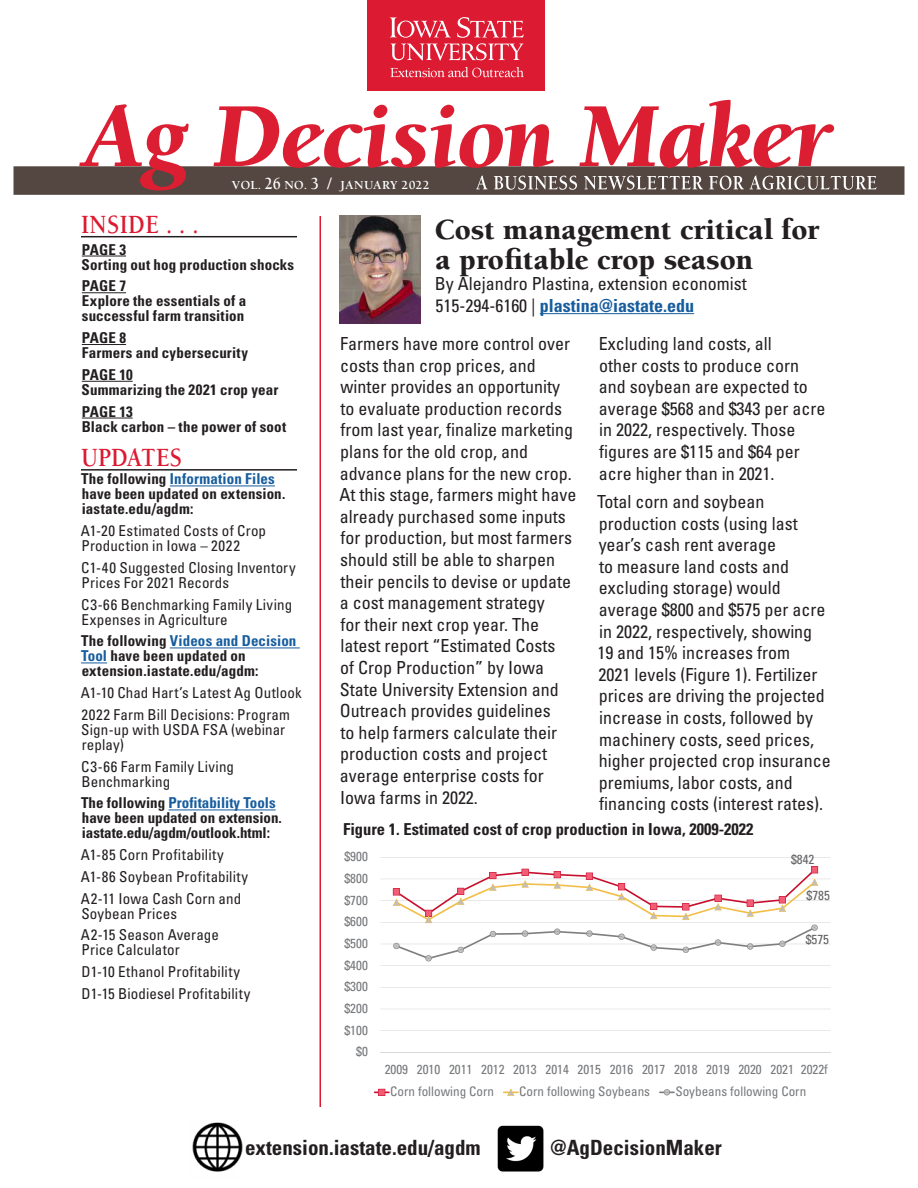
<style>
.page{position:relative;width:918px;height:1188px;background:#fff}
.page>*{position:absolute;margin:0;border:0;box-sizing:border-box;transform-origin:0 0}
.H1_headlines{font:900 30px/30px "Berkeley Std";color:#231f20}
.t1{font:700 27px "Berkeley Std";letter-spacing:.02em;color:#dc1a32;scale:.85 1}
.t2{font:700 condensed 21px "Univers LT Std";color:#231f20}
.copy{font:condensed 18px/21.6px "Univers LT Std";color:#231f20}
.captions{font:700 condensed 16.5px "Univers LT Std";color:#231f20}
.copy_-_inside_and_ha{font:condensed 15px/15px "Univers LT Std";letter-spacing:.01em;color:#231f20}
.copy_-_inside_and_ha-2{font:700 condensed 15px/15px "Univers LT Std";letter-spacing:.01em;color:#231f20}
.t3{font:condensed 13.2px/22.4px "Univers LT Std";color:#76787b}
.t4{font:condensed 13.2px "Univers LT Std";color:#636366}
.copy_-_inside_and_ha-3{font:700 12.6px "Berkeley Std";letter-spacing:.02em;color:#fff}
.s1{font-size:17.4px}
.s2{color:#175d9e}
.s3{font-weight:700;color:#175d9e}
</style>
<div class="page">
<div style="left:14px;top:166px;width:890px;height:29px;background:#544640"></div>
<div style="left:368px;top:0;width:177px;height:91px;background:#dc1a32"></div>
<svg style="left:476px;top:176px;width:400px;height:14px"></svg>
<svg style="left:390px;top:17px;width:134px;height:44px"></svg>
<svg style="left:390px;top:67px;width:134px;height:10px"></svg>
<hr style="left:81px;top:469px;width:216px;height:2px;background:#231f20">
<hr style="left:320px;top:216px;width:1px;height:891px;background:#dc1a32">
<hr style="left:81px;top:236px;width:216px;height:1px;background:#231f20">
<svg style="left:79px;top:104px;width:110px;height:86px"></svg>
<svg style="left:214px;top:105px;width:340px;height:63px"></svg>
<svg style="left:579px;top:100px;width:255px;height:68px"></svg>
<img style="left:192px;top:1122px;width:51px;height:50px">
<img style="left:497px;top:1125px;width:47px;height:47px">
<hr style="left:540px;top:313px;width:154px;height:1px;background:#175d9e">
<hr style="left:82px;top:256px;width:44px;height:1px;background:#231f20">
<hr style="left:82px;top:292px;width:44px;height:1px;background:#231f20">
<hr style="left:82px;top:344px;width:44px;height:1px;background:#231f20">
<hr style="left:82px;top:381px;width:51px;height:1px;background:#231f20">
<hr style="left:82px;top:418px;width:51px;height:1px;background:#231f20">
<hr style="left:170px;top:486px;width:105px;height:1px;background:#175d9e">
<hr style="left:170px;top:648px;width:130px;height:1px;background:#175d9e">
<svg style="left:81px;top:663px;width:26px;height:1px"></svg>
<hr style="left:169px;top:810px;width:107px;height:1px;background:#175d9e">
<img style="left:340px;top:215px;width:81px;height:108px">
<hr style="left:380px;top:1030px;width:451px;height:1px;background:#d9d9d9">
<hr style="left:380px;top:1009px;width:451px;height:1px;background:#d9d9d9">
<hr style="left:380px;top:987px;width:451px;height:1px;background:#d9d9d9">
<hr style="left:380px;top:965px;width:451px;height:1px;background:#d9d9d9">
<hr style="left:380px;top:944px;width:451px;height:1px;background:#d9d9d9">
<hr style="left:380px;top:922px;width:451px;height:1px;background:#d9d9d9">
<hr style="left:380px;top:900px;width:451px;height:1px;background:#d9d9d9">
<hr style="left:380px;top:879px;width:451px;height:1px;background:#d9d9d9">
<hr style="left:380px;top:857px;width:451px;height:1px;background:#d9d9d9">
<hr style="left:380px;top:1052px;width:451px;height:1px;background:#d9d9d9">
<svg style="left:393px;top:866px;width:425px;height:96px"></svg>
<svg style="left:374px;top:1089px;width:16px;height:7px"></svg>
<svg style="left:503px;top:1089px;width:16px;height:7px"></svg>
<svg style="left:659px;top:1089px;width:16px;height:7px"></svg>
<p class="copy_-_inside_and_ha-3" style="left:232px;top:178px;width:199px">VOL. <span class="s1">26</span> NO. <span class="s1">3 /</span> JANUARY 2022</p>
<h2 class="t1" style="left:81px;top:210px;width:140px">INSIDE . . .</h2>
<p class="copy_-_inside_and_ha-2" style="left:82px;top:242px;width:214px">PAGE 3<br>Sorting out hog production shocks</p>
<p class="copy_-_inside_and_ha-2" style="left:82px;top:278px;width:166px">PAGE 7<br>Explore the essentials of a successful farm transition</p>
<p class="copy_-_inside_and_ha-2" style="left:82px;top:330px;width:168px">PAGE 8<br>Farmers and cybersecurity</p>
<p class="copy_-_inside_and_ha-2" style="left:82px;top:367px;width:198px">PAGE 10<br>Summarizing the 2021 crop year</p>
<p class="copy_-_inside_and_ha-2" style="left:82px;top:404px;width:206px">PAGE 13<br>Black carbon – the power of soot</p>
<p class="copy_-_inside_and_ha-2" style="left:81px;top:472px;width:206px">The following <span class="s2">Information Files </span>have been updated on extension. iastate.edu/agdm:</p>
<p class="copy_-_inside_and_ha" style="left:81px;top:523px;width:187px">A1-20 Estimated Costs of Crop<br>Production in Iowa – 2022</p>
<p class="copy_-_inside_and_ha" style="left:81px;top:560px;width:216px">C1-40 Suggested Closing Inventory<br>Prices For 2021 Records</p>
<p class="copy_-_inside_and_ha" style="left:81px;top:597px;width:212px">C3-66 Benchmarking Family Living<br>Expenses in Agriculture</p>
<p class="copy_-_inside_and_ha-2" style="left:81px;top:634px;width:217px">The following <span class="s2">Videos and Decision<br>Tool</span> have been updated on extension.iastate.edu/agdm:</p>
<p class="copy_-_inside_and_ha" style="left:81px;top:685px;width:222px">A1-10 Chad Hart’s Latest Ag Outlook</p>
<p class="copy_-_inside_and_ha" style="left:81px;top:707px;width:210px">2022 Farm Bill Decisions: Program<br>Sign-up with USDA FSA (webinar replay)</p>
<p class="copy_-_inside_and_ha" style="left:81px;top:759px;width:154px">C3-66 Farm Family Living<br>Benchmarking</p>
<p class="copy_-_inside_and_ha-2" style="left:81px;top:796px;width:202px">The following <span class="s2">Profitability Tools </span>have been updated on extension. iastate.edu/agdm/outlook.html:</p>
<p class="copy_-_inside_and_ha" style="left:81px;top:847px;width:145px">A1-85 Corn Profitability</p>
<p class="copy_-_inside_and_ha" style="left:81px;top:869px;width:169px">A1-86 Soybean Profitability</p>
<p class="copy_-_inside_and_ha" style="left:81px;top:891px;width:162px">A2-11 Iowa Cash Corn and<br>Soybean Prices</p>
<p class="copy_-_inside_and_ha" style="left:81px;top:927px;width:140px">A2-15 Season Average<br>Price Calculator</p>
<p class="copy_-_inside_and_ha" style="left:82px;top:964px;width:160px">D1-10 Ethanol Profitability</p>
<p class="copy_-_inside_and_ha" style="left:82px;top:986px;width:170px">D1-15 Biodiesel Profitability</p>
<h2 class="t1" style="left:81px;top:443px;width:121px">UPDATES</h2>
<p class="H1_headlines" style="left:434px;top:215px;width:387px">Cost management critical for a profitable crop season</p>
<p class="copy" style="left:435px;top:273px;width:313px">By Alejandro Plastina, extension economist<br>515-294-6160 | <span class="s3">plastina@iastate.edu</span></p>
<p class="copy" style="left:340px;top:333px;width:238px">Farmers have more control over costs than crop prices, and winter provides an opportunity to evaluate production records from last year, finalize marketing plans for the old crop, and advance plans for the new crop.<br>At this stage, farmers might have already purchased some inputs for production, but most farmers should still be able to sharpen their pencils to devise or update a cost management strategy<br>for their next crop year. The latest report “Estimated Costs<br>of Crop Production” by Iowa<br>State University Extension and<br>Outreach provides guidelines<br>to help farmers calculate their production costs and project average enterprise costs for<br>Iowa farms in 2022.</p>
<p class="copy" style="left:599px;top:333px;width:228px">Excluding land costs, all<br>other costs to produce corn and soybean are expected to average $568 and $343 per acre in 2022, respectively. Those figures are $115 and $64 per acre higher than in 2021.</p>
<p class="copy" style="left:597px;top:490px;width:235px">Total corn and soybean production costs (using last year’s cash rent average<br>to measure land costs and excluding storage) would average $800 and $575 per acre in 2022, respectively, showing<br>19 and 15% increases from<br>2021 levels (Figure 1). Fertilizer prices are driving the projected increase in costs, followed by machinery costs, seed prices, higher projected crop insurance premiums, labor costs, and financing costs (interest rates).</p>
<p class="t4" style="left:791px;top:851px;width:25px">$842</p>
<p class="t4" style="left:807px;top:887px;width:25px">$785</p>
<p class="t4" style="left:806px;top:930px;width:25px">$575</p>
<p class="captions" style="left:343px;top:819px;width:412px">Figure 1. Estimated cost of crop production in Iowa, 2009-2022</p>
<p class="t3" style="left:344px;top:845px;width:25px">$900</p>
<p class="t3" style="left:344px;top:867px;width:25px">$800</p>
<p class="t3" style="left:344px;top:889px;width:25px">$700</p>
<p class="t3" style="left:344px;top:910px;width:25px">$600</p>
<p class="t3" style="left:344px;top:932px;width:25px">$500</p>
<p class="t3" style="left:344px;top:954px;width:25px">$400</p>
<p class="t3" style="left:344px;top:975px;width:25px">$300</p>
<p class="t3" style="left:344px;top:997px;width:25px">$200</p>
<p class="t3" style="left:344px;top:1019px;width:25px">$100</p>
<p class="t3" style="left:356px;top:1040px;width:13px">$0</p>
<p class="t3" style="left:390px;top:1058px;width:439px;text-indent:-5px">2009 2010 2011 2012 2013 2014 2015 2016 2017 2018 2019 2020 2021 2022f<br>Corn following Corn</p>
<p class="t3" style="left:519px;top:1080px;width:132px">Corn following Soybeans</p>
<p class="t3" style="left:675px;top:1080px;width:132px">Soybeans following Corn</p>
<p class="t2" style="left:245px;top:1135px;width:237px">extension.iastate.edu/agdm</p>
<p class="t2" style="left:550px;top:1135px;width:173px">@AgDecisionMaker</p>
</div>
